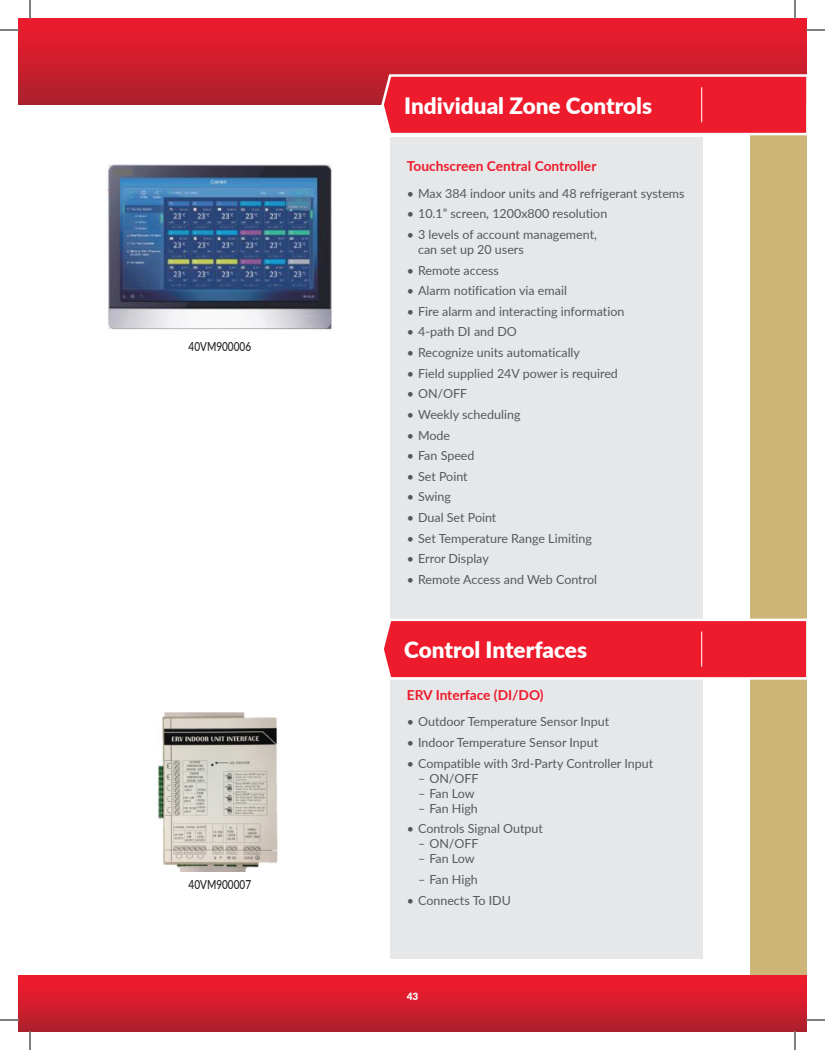
<style>
.page{position:relative;width:825px;height:1050px;background:#fff}
.page>*{position:absolute;margin:0;border:0;box-sizing:border-box;transform-origin:0 0}
.t1{font:900 22.5px "Lato";color:#fff}
.t2{font:700 13.75px "Lato";color:#ee1b2c}
.t3{font:12.5px/15px "Lato";color:#57585a}
.t4{font:500 12.5px "Lato";color:#231f20;scale:.8 1}
.t5{font:900 10px "Lato";color:#fff}
</style>
<div class="page">
<div style="left:750px;top:19px;width:56px;height:969px;background:#ccb576"></div>
<div style="left:19px;top:19px;width:787px;height:85px;background:linear-gradient(to bottom,#f01b2d,#ad202d)"></div>
<svg style="left:380px;top:73px;width:426px;height:63px;background:#ee3140"></svg>
<hr style="left:701px;top:87px;width:1px;height:35px;background:#fff">
<div style="left:390px;top:138px;width:312px;height:821px;background:#e6e7e9"></div>
<img style="left:107px;top:164px;width:225px;height:166px">
<img style="left:157px;top:713px;width:121px;height:158px">
<svg style="left:384px;top:617px;width:422px;height:64px;background:#ef3746"></svg>
<hr style="left:701px;top:632px;width:1px;height:35px;background:#fff">
<svg style="left:19px;top:975px;width:11px;height:56px"></svg>
<div style="left:30px;top:975px;width:776px;height:56px;background:linear-gradient(to bottom,#f81a2c,#b1202d)"></div>
<svg style="left:0;top:29px;width:19px;height:2px"></svg>
<svg style="left:806px;top:29px;width:19px;height:2px"></svg>
<svg style="left:0;top:1019px;width:19px;height:2px"></svg>
<svg style="left:806px;top:1019px;width:19px;height:2px"></svg>
<svg style="left:29px;top:0;width:2px;height:19px"></svg>
<svg style="left:29px;top:1031px;width:2px;height:19px"></svg>
<svg style="left:794px;top:0;width:2px;height:19px"></svg>
<svg style="left:794px;top:1031px;width:2px;height:19px"></svg>
<p class="t4" style="left:189px;top:338px;width:80px">40VM900006</p>
<p class="t4" style="left:189px;top:875px;width:80px">40VM900007</p>
<h1 class="t1" style="left:404px;top:89px;width:249px">Individual Zone Controls</h1>
<p class="t2" style="left:407px;top:156px;width:191px">Touchscreen Central Controller</p>
<p class="t3" style="left:407px;top:185px;width:279px">• Max 384 indoor units and 48 refrigerant systems</p>
<p class="t3" style="left:407px;top:206px;width:202px">• 10.1” screen, 1200x800 resolution</p>
<p class="t3" style="left:418px;top:226px;width:180px;text-indent:-11px">• 3 levels of account management, can set up 20 users</p>
<p class="t3" style="left:407px;top:262px;width:94px">• Remote access</p>
<p class="t3" style="left:407px;top:283px;width:162px">• Alarm notification via email</p>
<p class="t3" style="left:407px;top:303px;width:219px">• Fire alarm and interacting information</p>
<p class="t3" style="left:407px;top:324px;width:112px">• 4-path DI and DO</p>
<p class="t3" style="left:407px;top:344px;width:175px">• Recognize units automatically</p>
<p class="t3" style="left:407px;top:365px;width:213px">• Field supplied 24V power is required</p>
<p class="t3" style="left:407px;top:386px;width:62px">• ON/OFF</p>
<p class="t3" style="left:407px;top:406px;width:115px">• Weekly scheduling</p>
<p class="t3" style="left:407px;top:427px;width:45px">• Mode</p>
<p class="t3" style="left:407px;top:448px;width:69px">• Fan Speed</p>
<p class="t3" style="left:407px;top:468px;width:62px">• Set Point</p>
<p class="t3" style="left:407px;top:489px;width:46px">• Swing</p>
<p class="t3" style="left:407px;top:509px;width:91px">• Dual Set Point</p>
<p class="t3" style="left:407px;top:530px;width:187px">• Set Temperature Range Limiting</p>
<p class="t3" style="left:407px;top:551px;width:83px">• Error Display</p>
<p class="t3" style="left:407px;top:571px;width:192px">• Remote Access and Web Control</p>
<h1 class="t1" style="left:404px;top:633px;width:184px">Control Interfaces</h1>
<p class="t2" style="left:407px;top:685px;width:138px">ERV Interface (DI/DO)</p>
<p class="t3" style="left:407px;top:714px;width:204px">• Outdoor Temperature Sensor Input</p>
<p class="t3" style="left:407px;top:734px;width:193px">• Indoor Temperature Sensor Input</p>
<p class="t3" style="left:407px;top:755px;width:248px">• Compatible with 3rd-Party Controller Input</p>
<p class="t3" style="left:418px;top:770px;width:62px">– ON/OFF</p>
<p class="t3" style="left:418px;top:785px;width:58px">– Fan Low</p>
<p class="t3" style="left:418px;top:800px;width:61px">– Fan High</p>
<p class="t3" style="left:407px;top:821px;width:138px">• Controls Signal Output</p>
<p class="t3" style="left:418px;top:836px;width:62px">– ON/OFF</p>
<p class="t3" style="left:418px;top:851px;width:58px">– Fan Low</p>
<p class="t3" style="left:418px;top:871px;width:61px">– Fan High</p>
<p class="t3" style="left:407px;top:892px;width:106px">• Connects To IDU</p>
<p class="t5" style="left:407px;top:989px;width:13px">43</p>
</div>
